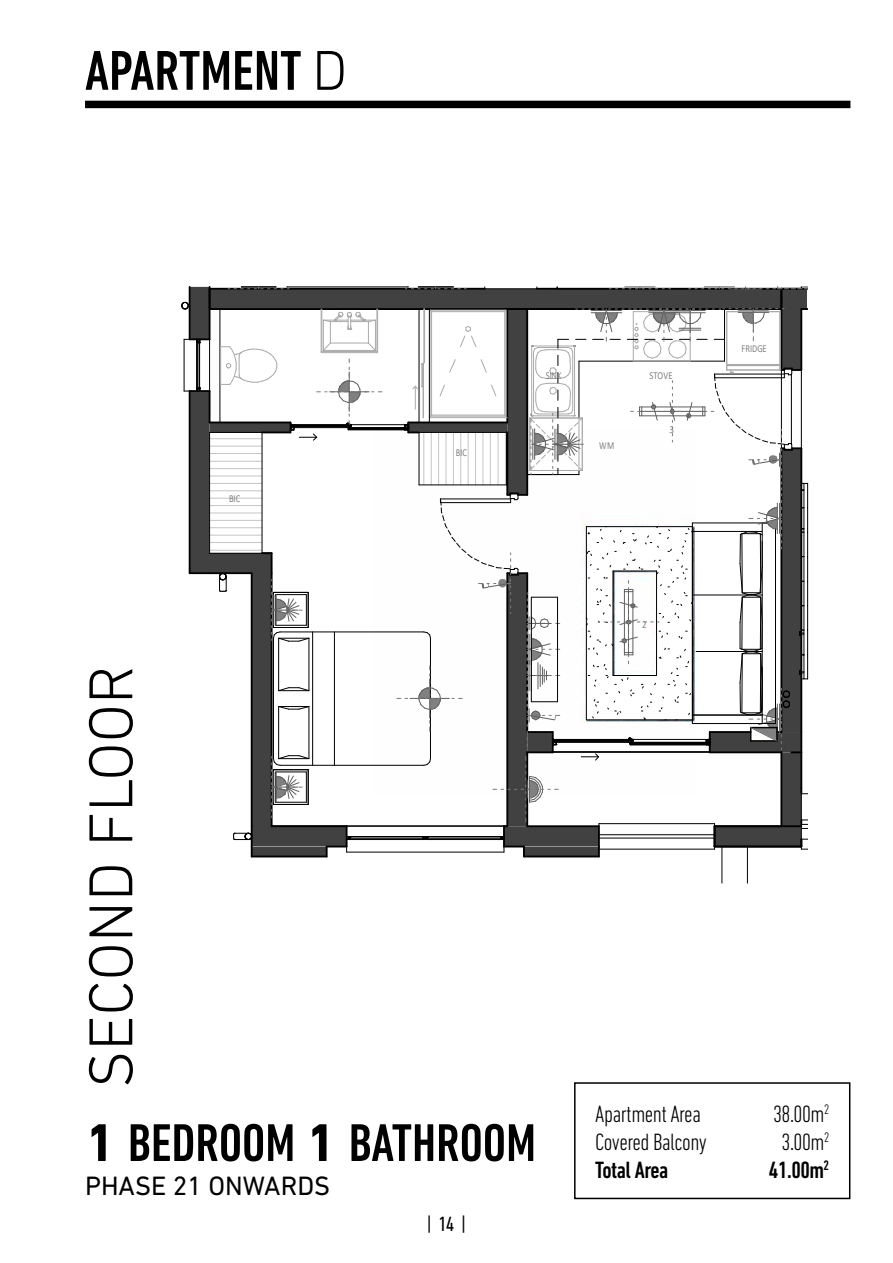
<style>
.page{position:relative;width:893px;height:1263px;background:#fff}
.page>*{position:absolute;margin:0;border:0;box-sizing:border-box;transform-origin:0 0}
.t1{font:300 63px "DIN Next LT Pro";color:#000}
.t2{font:500 condensed 57px "DIN Next LT Pro";color:#000}
.t3{font:500 condensed 54px "DIN Next LT Pro";color:#000}
.t4{font:27px "DIN Next LT Pro";color:#000}
.t5{font:300 condensed 24px "DIN Next LT Pro";letter-spacing:-.02em;color:#000}
.t6{font:500 condensed 24px "DIN Next LT Pro";letter-spacing:-.02em;color:#000}
.t7{font:condensed 21px "DIN Next LT Pro";color:#000}
.t8{font:10.65px "Calibri";color:#808080;scale:.8 1}
.t9{font:10.65px "Calibri";color:#808080;scale:.81 1}
.t10{font:10.65px "Calibri";color:#808080;scale:.84 1}
.s1{font-weight:300;font-stretch:normal}
.s2{font-weight:700;font-stretch:normal}
</style>
<div class="page">
<div style="left:574px;top:1082px;width:276px;height:117px;border:2px solid #000"></div>
<div style="left:85px;top:101px;width:765px;height:7px;background:#000"></div>
<hr style="left:252px;top:856px;width:75px;height:1px;background:#000">
<hr style="left:524px;top:856px;width:75px;height:1px;background:#000">
<hr style="left:747px;top:846px;width:1px;height:37px;background:#000">
<hr style="left:722px;top:846px;width:1px;height:37px;background:#000">
<svg style="left:182px;top:287px;width:626px;height:569px"></svg>
<h2 class="t2" style="left:85px;top:38px;width:264px">APARTMENT <span class="s1">D</span></h2>
<p class="t8" style="left:229px;top:491px;width:15px">BIC</p>
<p class="t8" style="left:456px;top:445px;width:15px">BIC</p>
<p class="t9" style="left:546px;top:368px;width:21px">SINK</p>
<p class="t8" style="left:599px;top:438px;width:20px">WM</p>
<p class="t9" style="left:649px;top:368px;width:30px">STOVE</p>
<p class="t10" style="left:669px;top:422px;width:7px">3</p>
<p class="t8" style="left:741px;top:341px;width:33px">FRIDGE</p>
<h1 class="t1" style="left:75px;top:1088px;width:424px;rotate:-90deg">SECOND FLOOR</h1>
<h3 class="t3" style="left:85px;top:1112px;width:453px"><span class="s2">1</span> BEDROOM <span class="s2">1</span> BATHROOM</h3>
<p class="t4" style="left:85px;top:1170px;width:247px">PHASE 21 ONWARDS</p>
<p class="t7" style="left:427px;top:1212px;width:41px">| 14 |</p>
<p class="t10" style="left:642px;top:617px;width:7px">2</p>
<p class="t5" style="left:595px;top:1100px;width:107px">Apartment Area</p>
<p class="t5" style="left:773px;top:1100px;width:58px">38.00m<sup>2</sup></p>
<p class="t5" style="left:595px;top:1128px;width:113px">Covered Balcony</p>
<p class="t5" style="left:782px;top:1128px;width:49px">3.00m<sup>2</sup></p>
<p class="t6" style="left:595px;top:1156px;width:75px">Total Area</p>
<p class="t6" style="left:769px;top:1156px;width:62px">41.00m<sup>2</sup></p>
</div>
